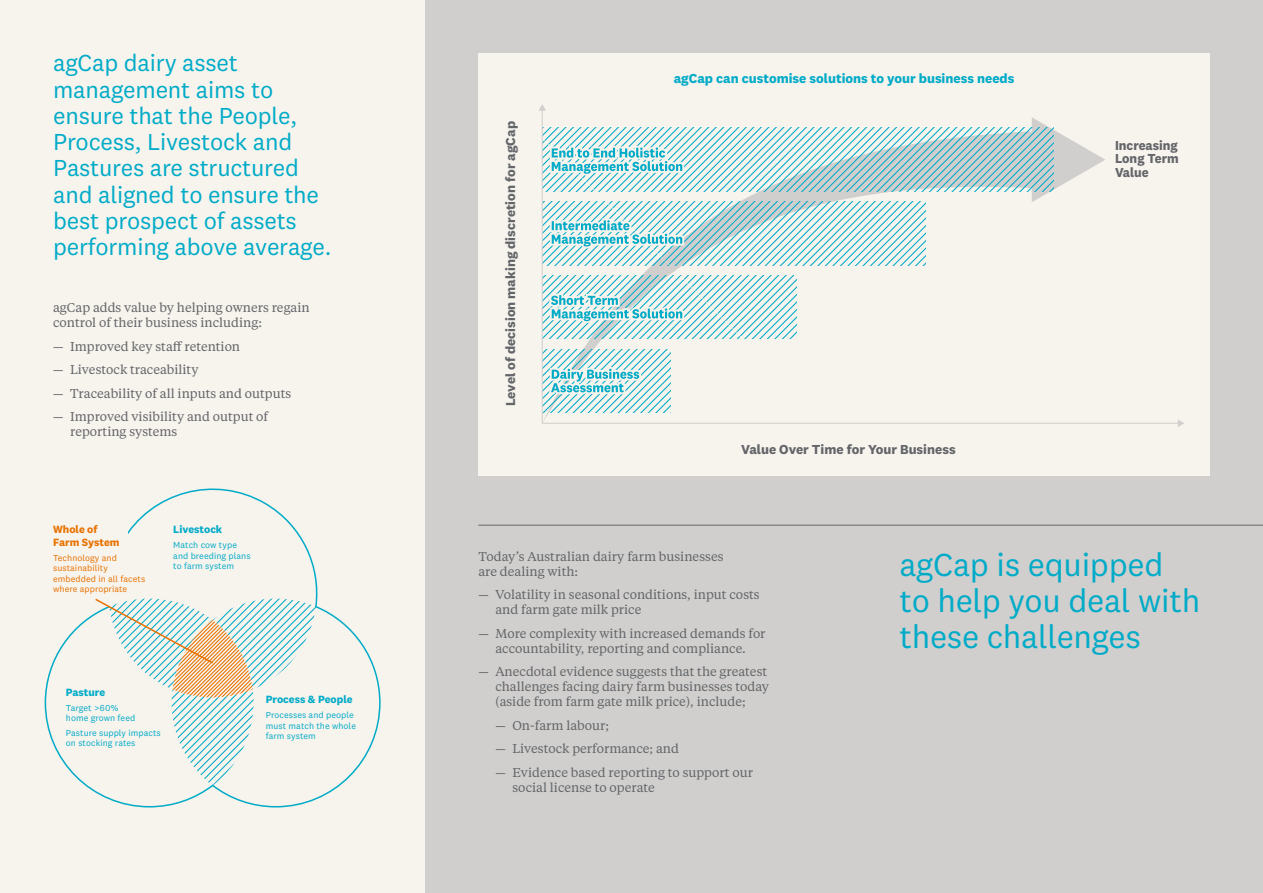
<style>
.page{position:relative;width:1263px;height:893px;background:#f7f3ed}
.page>*{position:absolute;margin:0;border:0;box-sizing:border-box;transform-origin:0 0}
.t1{font:33px/36px "National 2";letter-spacing:-.01em;color:#00abc8}
.t2{font:24px/26.2px "National 2";letter-spacing:-.01em;color:#00abc8}
.t3{font:700 13.5px "National 2";color:#636569}
.t4{font:700 13.5px "National 2";color:#00abc8}
.t5{font:700 13.5px/13.5px "National 2";color:#636569;text-align:justify;scale:.96 1}
.t6{font:12.75px/15px "Tiempos Text";color:#636569}
.t7{font:700 10.8px "National 2";color:#00abc8}
.t8{font:700 10.8px/12.8px "National 2";color:#e87200}
.t9{font:9px/10.5px "National 2";letter-spacing:.005em;color:#00abc8}
.t10{font:9px/10.5px "National 2";letter-spacing:.005em;color:#e87200}
.s1{font-family:"National 2"}
</style>
<div class="page">
<div style="left:425px;top:0;width:838px;height:893px;background:#d0cfcd"></div>
<div style="left:478px;top:53px;width:732px;height:423px;background:#f7f3ed"></div>
<svg style="left:541px;top:111px;width:637px;height:313px"></svg>
<svg style="left:1178px;top:420px;width:6px;height:7px"></svg>
<svg style="left:539px;top:104px;width:7px;height:7px"></svg>
<svg style="left:550px;top:146px;width:134px;height:30px"></svg>
<svg style="left:550px;top:218px;width:134px;height:30px"></svg>
<svg style="left:549px;top:293px;width:135px;height:30px"></svg>
<svg style="left:548px;top:367px;width:93px;height:27px"></svg>
<svg style="left:44px;top:488px;width:337px;height:320px"></svg>
<div style="left:39px;top:545px;width:72px;height:61px;background:#f7f3ed"></div>
<div style="left:39px;top:545px;width:83px;height:51px;background:#f7f3ed"></div>
<hr style="left:478px;top:525px;width:785px;height:1px;background:#636569">
<div style="left:117px;top:524px;width:10px;height:31px;background:#f7f3ed"></div>
<svg style="left:94px;top:597px;width:222px;height:189px"></svg>
<h2 class="t2" style="left:53px;top:50px;width:280px">agCap dairy asset management aims to ensure that the People,<br>Process, Livestock and<br>Pastures are structured and aligned to ensure the best prospect of assets performing above average.</h2>
<p class="t6" style="left:53px;top:300px;width:258px">agCap adds value by helping owners regain control of their business including:</p>
<p class="t6" style="left:53px;top:338px;width:189px"><span class="s1">—</span> Improved key staff retention</p>
<p class="t6" style="left:53px;top:362px;width:147px"><span class="s1">—</span> Livestock traceability</p>
<p class="t6" style="left:53px;top:385px;width:240px"><span class="s1">—</span> Traceability of all inputs and outputs</p>
<p class="t6" style="left:70px;top:409px;width:199px;text-indent:-17px"><span class="s1">—</span> Improved visibility and output of reporting systems</p>
<p class="t8" style="left:53px;top:523px;width:68px">Whole of<br>Farm System</p>
<p class="t10" style="left:53px;top:553px;width:94px">Technology and sustainability embedded in all facets where appropriate</p>
<p class="t7" style="left:173px;top:523px;width:50px">Livestock</p>
<p class="t9" style="left:173px;top:540px;width:79px">Match cow type and breeding plans to farm system</p>
<p class="t7" style="left:66px;top:685px;width:41px">Pasture</p>
<p class="t9" style="left:66px;top:702px;width:71px">Target &gt;60% home grown feed</p>
<p class="t9" style="left:66px;top:727px;width:96px">Pasture supply impacts on stocking rates</p>
<p class="t7" style="left:266px;top:693px;width:88px">Process &amp; People</p>
<p class="t9" style="left:266px;top:710px;width:92px">Processes and people must match the whole farm system</p>
<p class="t3" style="left:502px;top:406px;width:286px;rotate:-90deg">Level of decision making discretion for agCap</p>
<p class="t4" style="left:674px;top:70px;width:342px">agCap can customise solutions to your business needs</p>
<p class="t5" style="left:1115px;top:138px;width:68px">Increasing Long Term Value</p>
<p class="t3" style="left:741px;top:441px;width:216px">Value Over Time for Your Business</p>
<p class="t6" style="left:478px;top:548px;width:247px">Today’s Australian dairy farm businesses are dealing with:</p>
<p class="t6" style="left:495px;top:587px;width:266px;text-indent:-17px"><span class="s1">—</span> Volatility in seasonal conditions, input costs and farm gate milk price</p>
<p class="t6" style="left:478px;top:625px;width:289px;text-align:center"><span class="s1">—</span> More complexity with increased demands for accountability, reporting and compliance.</p>
<p class="t6" style="left:495px;top:664px;width:275px;text-indent:-17px"><span class="s1">—</span> Anecdotal evidence suggests that the greatest challenges facing dairy farm businesses today (aside from farm gate milk price), include;</p>
<p class="t6" style="left:495px;top:717px;width:115px"><span class="s1">—</span> On-farm labour;</p>
<p class="t6" style="left:495px;top:741px;width:185px"><span class="s1">—</span> Livestock performance; and</p>
<p class="t6" style="left:512px;top:764px;width:242px;text-indent:-17px"><span class="s1">—</span> Evidence based reporting to support our social license to operate</p>
<h1 class="t1" style="left:899px;top:546px;width:302px">agCap is equipped to help you deal with these challenges</h1>
</div>
